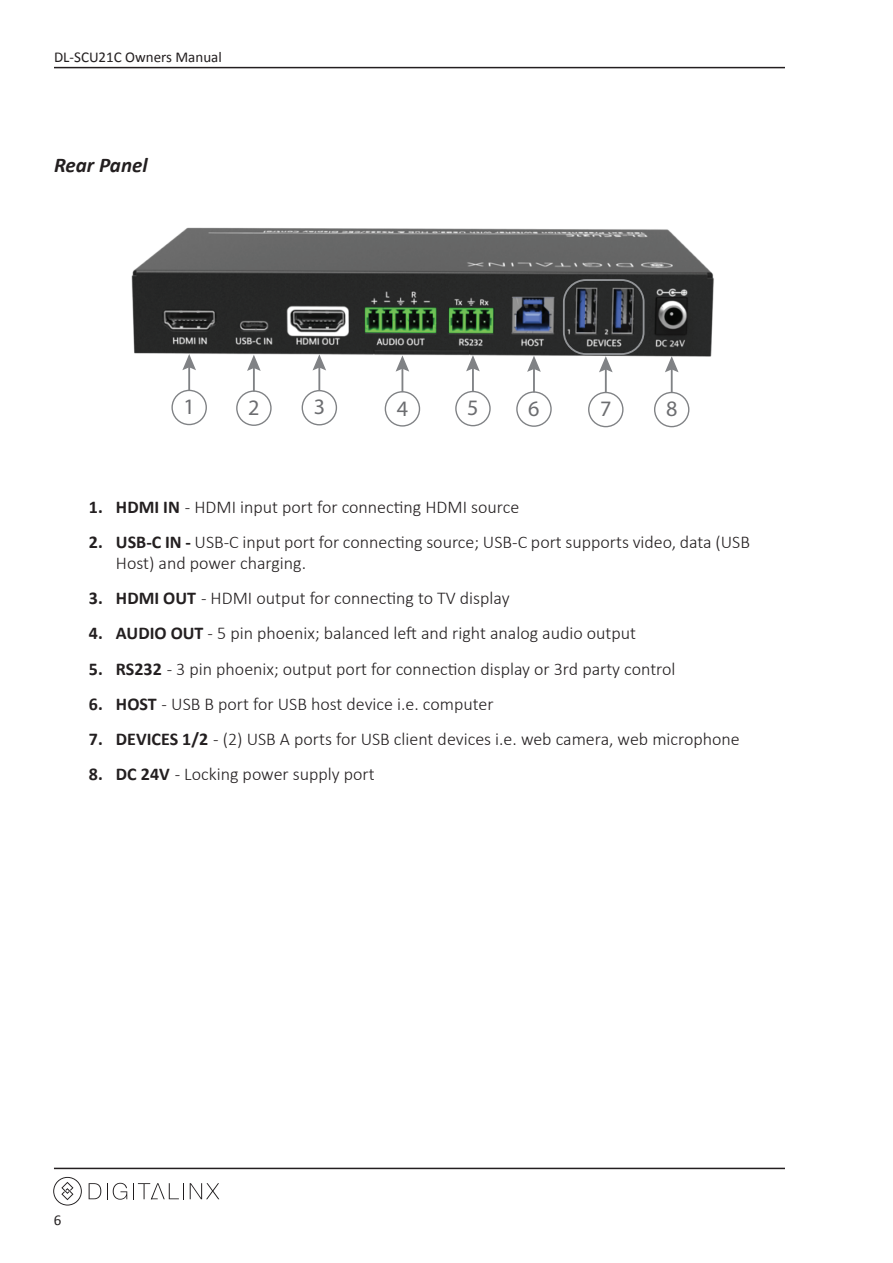
<style>
.page{position:relative;width:893px;height:1263px;background:#fff}
.page>*{position:absolute;margin:0;border:0;box-sizing:border-box;transform-origin:0 0}
.t1{font:22.2px "Myriad Pro";color:#6c6d70}
.Sub_Heading_1{font:italic 700 21px "Calibri";color:#231f20}
.t2{font:300 18px/21.6px "Calibri";color:#231f20}
.t3{font:15px "Calibri";color:#231f20}
.s1{font-weight:700}
</style>
<div class="page">
<hr style="left:54px;top:67px;width:731px;height:1px;background:#231f20">
<hr style="left:54px;top:1168px;width:731px;height:1px;background:#231f20">
<svg style="left:89px;top:1183px;width:12px;height:16px"></svg>
<svg style="left:107px;top:1183px;width:20px;height:16px"></svg>
<svg style="left:190px;top:1183px;width:29px;height:16px"></svg>
<svg style="left:133px;top:1183px;width:51px;height:16px"></svg>
<svg style="left:53px;top:1177px;width:29px;height:28px"></svg>
<img style="left:131px;top:227px;width:583px;height:201px">
<div style="left:236px;top:390px;width:36px;height:36px;border:1px solid #808285;border-radius:50%"></div>
<hr style="left:253px;top:366px;width:2px;height:25px;background:#808285">
<svg style="left:247px;top:355px;width:14px;height:16px"></svg>
<div style="left:171px;top:390px;width:36px;height:35px;border:1px solid #808285;border-radius:50%"></div>
<hr style="left:188px;top:365px;width:2px;height:26px;background:#808285">
<svg style="left:182px;top:354px;width:14px;height:16px"></svg>
<div style="left:302px;top:390px;width:35px;height:35px;border:1px solid #808285;border-radius:50%"></div>
<hr style="left:318px;top:365px;width:2px;height:26px;background:#808285">
<svg style="left:312px;top:354px;width:14px;height:16px"></svg>
<div style="left:385px;top:391px;width:35px;height:36px;border:1px solid #808285;border-radius:50%"></div>
<hr style="left:401px;top:366px;width:2px;height:26px;background:#808285">
<svg style="left:396px;top:355px;width:13px;height:17px"></svg>
<div style="left:455px;top:391px;width:36px;height:35px;border:1px solid #808285;border-radius:50%"></div>
<hr style="left:472px;top:366px;width:2px;height:26px;background:#808285">
<svg style="left:466px;top:355px;width:14px;height:16px"></svg>
<div style="left:516px;top:391px;width:36px;height:36px;border:1px solid #808285;border-radius:50%"></div>
<hr style="left:533px;top:367px;width:2px;height:25px;background:#808285">
<svg style="left:527px;top:356px;width:14px;height:16px"></svg>
<div style="left:588px;top:392px;width:36px;height:35px;border:1px solid #808285;border-radius:50%"></div>
<hr style="left:605px;top:367px;width:2px;height:26px;background:#808285">
<svg style="left:599px;top:356px;width:14px;height:16px"></svg>
<div style="left:654px;top:392px;width:35px;height:35px;border:1px solid #808285;border-radius:50%"></div>
<hr style="left:671px;top:367px;width:2px;height:26px;background:#808285">
<svg style="left:665px;top:356px;width:13px;height:16px"></svg>
<div style="left:563px;top:279px;width:81px;height:76px;border:2px solid #939598;border-radius:22px"></div>
<p class="t3" style="left:54px;top:48px;width:169px">DL-SCU21C Owners Manual</p>
<p class="Sub_Heading_1" style="left:54px;top:152px;width:95px">Rear Panel</p>
<p class="t1" style="left:184px;top:393px;width:13px">1</p>
<p class="t1" style="left:248px;top:394px;width:13px">2</p>
<p class="t1" style="left:314px;top:393px;width:13px">3</p>
<p class="t1" style="left:397px;top:394px;width:13px">4</p>
<p class="t1" style="left:467px;top:394px;width:13px">5</p>
<p class="t1" style="left:528px;top:395px;width:13px">6</p>
<p class="t1" style="left:600px;top:395px;width:13px">7</p>
<p class="t1" style="left:666px;top:395px;width:13px">8</p>
<p class="t2" style="left:89px;top:496px;width:432px"><span class="s1">1. HDMI IN</span> - HDMI input port for connecting HDMI source</p>
<p class="t2" style="left:116px;top:531px;width:635px;text-indent:-27px"><span class="s1">2. USB-C IN -</span> USB-C input port for connecting source; USB-C port supports video, data (USB<br>Host) and power charging.</p>
<p class="t2" style="left:89px;top:587px;width:422px"><span class="s1">3. HDMI OUT</span> - HDMI output for connecting to TV display</p>
<p class="t2" style="left:89px;top:622px;width:549px"><span class="s1">4. AUDIO OUT</span> - 5 pin phoenix; balanced left and right analog audio output</p>
<p class="t2" style="left:89px;top:658px;width:588px"><span class="s1">5. RS232</span> - 3 pin phoenix; output port for connection display or 3rd party control</p>
<p class="t2" style="left:89px;top:693px;width:406px"><span class="s1">6. HOST</span> - USB B port for USB host device i.e. computer</p>
<p class="t2" style="left:89px;top:728px;width:652px"><span class="s1">7. DEVICES 1/2</span> - (2) USB A ports for USB client devices i.e. web camera, web microphone</p>
<p class="t2" style="left:89px;top:763px;width:287px"><span class="s1">8. DC 24V</span> - Locking power supply port</p>
<p class="t3" style="left:54px;top:1211px;width:9px">6</p>
</div>
